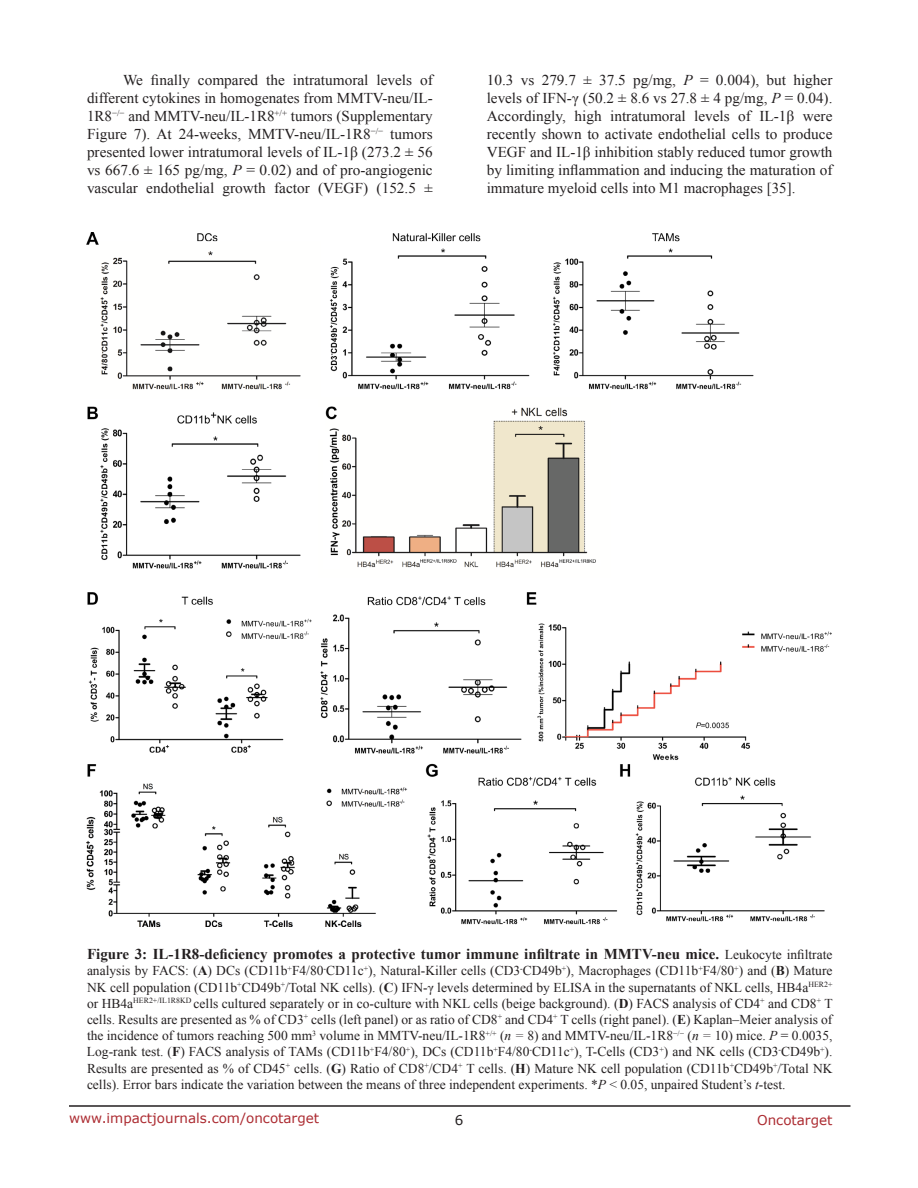
<style>
.page{position:relative;width:918px;height:1188px;background:#fff}
.page>*{position:absolute;margin:0;border:0;box-sizing:border-box;transform-origin:0 0}
.t1{font:15px/18px "Times New Roman";color:#231f20;text-align:justify}
.t2{font:700 15px "Times New Roman";color:#231f20}
.t3{font:13.5px/16.2px "Times New Roman";color:#231f20;text-align:justify}
.t4{font:13.5px "Verdana";color:#ac2b31}
.t5{font:13.5px "Verdana";color:#231f20}
.s1{font-style:italic}
.s2{font-weight:400;font-size:13.5px}
.s3{font-weight:700}
</style>
<div class="page">
<hr style="left:69px;top:1105px;width:781px;height:2px;background:#231f20">
<img style="left:86px;top:232px;width:746px;height:694px">
<p class="t1" style="left:87px;top:71px;width:347px;text-indent:36px">We finally compared the intratumoral levels of different cytokines in homogenates from MMTV-neu/IL-1R8<sup>−/−</sup> and MMTV-neu/IL-1R8<sup>+/+</sup> tumors (Supplementary Figure 7). At 24-weeks, MMTV-neu/IL-1R8<sup>−/−</sup> tumors presented lower intratumoral levels of IL-1β (273.2 ± 56 vs 667.6 ± 165 pg/mg, <span class="s1">P</span> = 0.02) and of pro-angiogenic vascular endothelial growth factor (VEGF) (152.5 ±</p>
<p class="t1" style="left:487px;top:71px;width:347px">10.3 vs 279.7 ± 37.5 pg/mg, <span class="s1">P</span> = 0.004), but higher levels of IFN-γ (50.2 ± 8.6 vs 27.8 ± 4 pg/mg, <span class="s1">P</span> = 0.04).<br>Accordingly, high intratumoral levels of IL-1β were recently shown to activate endothelial cells to produce VEGF and IL-1β inhibition stably reduced tumor growth by limiting inflammation and inducing the maturation of immature myeloid cells into M1 macrophages [35].</p>
<p class="t2" style="left:87px;top:946px;width:747px">Figure 3: IL-1R8-deficiency promotes a protective tumor immune infiltrate in MMTV-neu mice. <span class="s2">Leukocyte infiltrate</span></p>
<p class="t3" style="left:87px;top:963px;width:747px">analysis by FACS: (<span class="s3">A</span>) DCs (CD11b<sup>+</sup>F4/80<sup>-</sup>CD11c<sup>+</sup>), Natural-Killer cells (CD3<sup>-</sup>CD49b<sup>+</sup>), Macrophages (CD11b<sup>+</sup>F4/80<sup>+</sup>) and (<span class="s3">B</span>) Mature NK cell population (CD11b<sup>+</sup>CD49b<sup>+</sup>/Total NK cells). (<span class="s3">C</span>) IFN-γ levels determined by ELISA in the supernatants of NKL cells, HB4a<sup>HER2+ </sup>or HB4a<sup>HER2+/IL1R8KD</sup> cells cultured separately or in co-culture with NKL cells (beige background). (<span class="s3">D</span>) FACS analysis of CD4<sup>+</sup> and CD8<sup>+</sup> T cells. Results are presented as % of CD3<sup>+</sup> cells (left panel) or as ratio of CD8<sup>+</sup> and CD4<sup>+</sup> T cells (right panel). (<span class="s3">E</span>) Kaplan–Meier analysis of the incidence of tumors reaching 500 mm<sup>3</sup> volume in MMTV-neu/IL-1R8<sup>+/+</sup> (<span class="s1">n =</span> 8) and MMTV-neu/IL-1R8<sup>−/−</sup> (<span class="s1">n =</span> 10) mice. <span class="s1">P</span> = 0.0035, Log-rank test. (<span class="s3">F</span>) FACS analysis of TAMs (CD11b<sup>+</sup>F4/80<sup>+</sup>), DCs (CD11b<sup>+</sup>F4/80<sup>-</sup>CD11c<sup>+</sup>), T-Cells (CD3<sup>+</sup>) and NK cells (CD3<sup>-</sup>CD49b<sup>+</sup>).<br>Results are presented as % of CD45<sup>+</sup> cells. (<span class="s3">G</span>) Ratio of CD8<sup>+</sup>/CD4<sup>+</sup> T cells. (<span class="s3">H</span>) Mature NK cell population (CD11b<sup>+</sup>CD49b<sup>+</sup>/Total NK cells). Error bars indicate the variation between the means of three independent experiments. *<span class="s1">P</span> &lt; 0.05, unpaired Student’s <span class="s1">t</span>-test.</p>
<p class="t4" style="left:69px;top:1110px;width:252px">www.impactjournals.com/oncotarget</p>
<p class="t5" style="left:455px;top:1111px;width:10px">6</p>
<p class="t4" style="left:757px;top:1111px;width:77px">Oncotarget</p>
</div>
